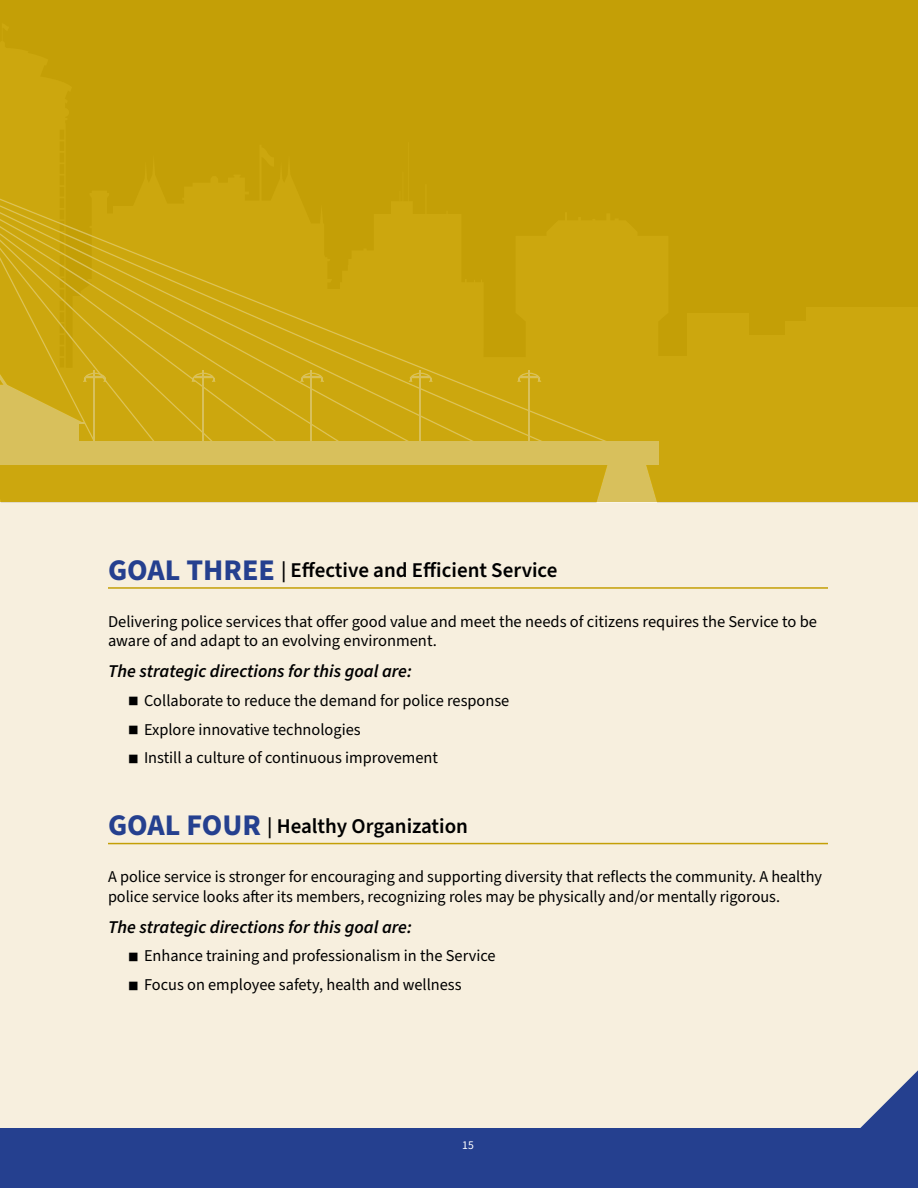
<style>
.page{position:relative;width:918px;height:1188px;background:#f7efde}
.page>*{position:absolute;margin:0;border:0;box-sizing:border-box;transform-origin:0 0}
.t1{font:600 21px "Source Sans Pro";color:#000}
.t2{font:italic 600 18px "Source Sans Pro";color:#000}
.t3{font:16.5px/28.8px "Source Sans Pro";color:#000}
.t4{font:12px "Source Sans Pro";color:#fff}
.s1{font-weight:700;font-size:30px;color:#25408f}
</style>
<div class="page">
<div style="left:0;top:0;width:918px;height:502px;background:#c49f06"></div>
<div style="left:646px;top:356px;width:135px;height:146px;background:#cca70e"></div>
<div style="left:0;top:441px;width:659px;height:23px;background:#d8c05c"></div>
<svg style="left:0;top:198px;width:607px;height:243px"></svg>
<hr style="left:202px;top:370px;width:2px;height:73px;background:#fff">
<svg style="left:192px;top:373px;width:24px;height:9px"></svg>
<svg style="left:0;top:240px;width:159px;height:201px"></svg>
<hr style="left:311px;top:370px;width:1px;height:73px;background:#fff">
<svg style="left:300px;top:373px;width:24px;height:9px"></svg>
<hr style="left:419px;top:370px;width:2px;height:73px;background:#fff">
<svg style="left:409px;top:373px;width:24px;height:9px"></svg>
<hr style="left:528px;top:370px;width:1px;height:73px;background:#fff">
<svg style="left:517px;top:373px;width:24px;height:9px"></svg>
<svg style="left:595px;top:464px;width:63px;height:38px"></svg>
<div style="left:687px;top:314px;width:62px;height:188px;background:#cca70e"></div>
<div style="left:807px;top:308px;width:111px;height:194px;background:#cca70e"></div>
<div style="left:730px;top:335px;width:92px;height:167px;background:#cca70e"></div>
<div style="left:0;top:1129px;width:918px;height:59px;background:#25408f"></div>
<svg style="left:818px;top:1070px;width:100px;height:59px"></svg>
<hr style="left:108px;top:587px;width:720px;height:2px;background:#c49f06">
<hr style="left:108px;top:843px;width:720px;height:1px;background:#c49f06">
<p class="t1" style="left:108px;top:556px;width:451px"><span class="s1">GOAL THREE</span> | Effective and Efficient Service</p>
<p class="t3" style="left:108px;top:612px;width:711px;line-height:19.8px">Delivering police services that offer good value and meet the needs of citizens requires the Service to be aware of and adapt to an evolving environment.</p>
<p class="t2" style="left:108px;top:659px;width:305px">The strategic directions for this goal are:</p>
<p class="t3" style="left:144px;top:686px;width:367px">Collaborate to reduce the demand for police response<br>Explore innovative technologies<br>Instill a culture of continuous improvement</p>
<p class="t1" style="left:108px;top:812px;width:362px"><span class="s1">GOAL FOUR</span> | Healthy Organization</p>
<p class="t3" style="left:108px;top:867px;width:716px;line-height:19.8px">A police service is stronger for encouraging and supporting diversity that reflects the community. A healthy police service looks after its members, recognizing roles may be physically and/or mentally rigorous.</p>
<p class="t2" style="left:108px;top:915px;width:305px">The strategic directions for this goal are:</p>
<p class="t3" style="left:144px;top:942px;width:353px">Enhance training and professionalism in the Service<br>Focus on employee safety, health and wellness</p>
<p class="t4" style="left:462px;top:1137px;width:13px">15</p>
</div>
